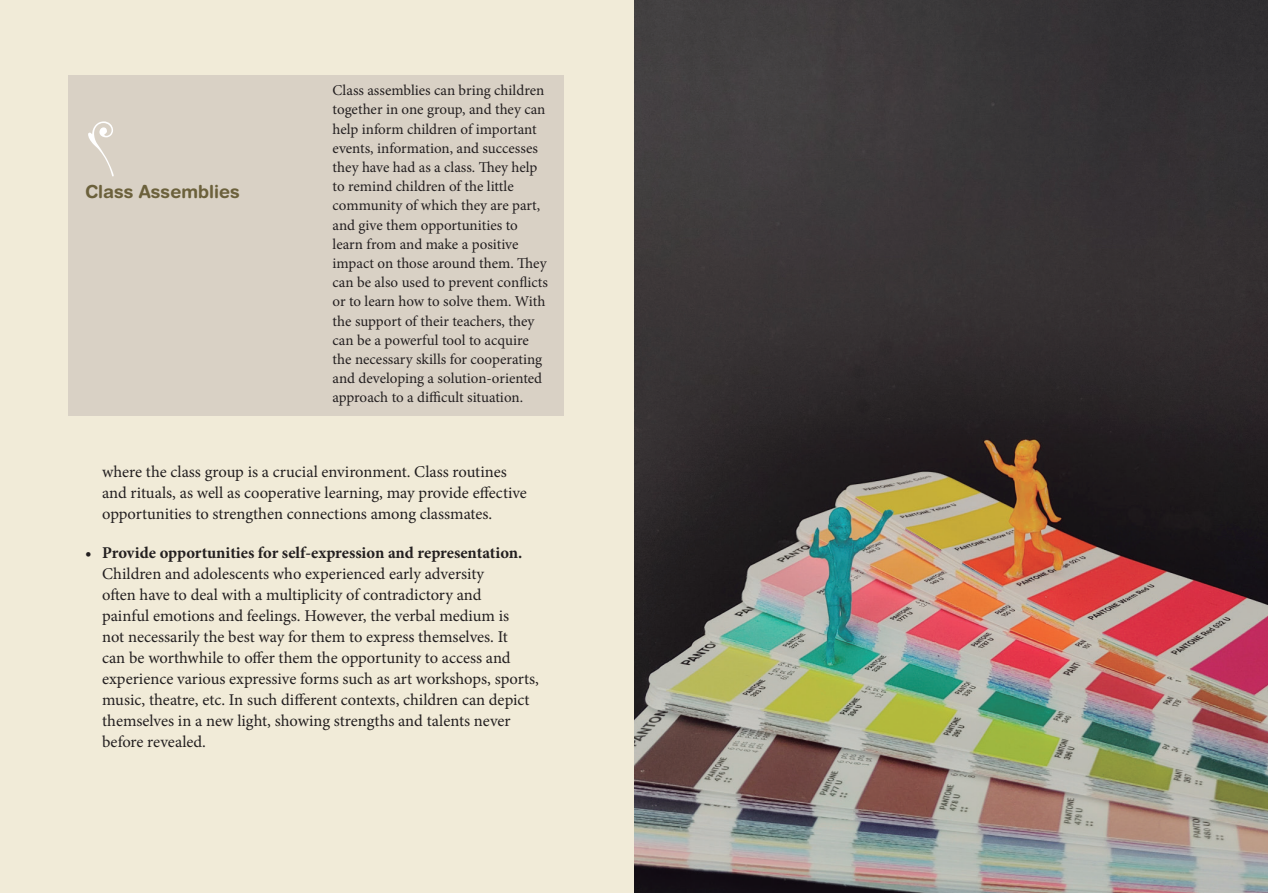
<style>
.page{position:relative;width:1268px;height:893px;background:#fff}
.page>*{position:absolute;margin:0;border:0;box-sizing:border-box;transform-origin:0 0}
.titulo_de_cuadros{font:700 18px "Helvetica Rounded";color:#6c613c}
.texto_1{font:16.5px/21px "Minion Pro";color:#231f20}
.texto_1-2{font:700 16.5px "Minion Pro";letter-spacing:-.005em;color:#231f20}
.t1{font:15px/19.2px "Minion Pro";color:#231f20}
</style>
<div class="page">
<div style="left:0;top:0;width:634px;height:893px;background:#f1ebd8"></div>
<div style="left:69px;top:75px;width:494px;height:341px;background:#d9d1c5"></div>
<img style="left:634px;top:0;width:633px;height:893px">
<p class="titulo_de_cuadros" style="left:85px;top:181px;width:156px">Class Assemblies</p>
<p class="t1" style="left:332px;top:81px;width:217px">Class assemblies can bring children together in one group, and they can help inform children of important events, information, and successes they have had as a class. They help to remind children of the little community of which they are part, and give them opportunities to learn from and make a positive impact on those around them. They can be also used to prevent conflicts or to learn how to solve them. With the support of their teachers, they can be a powerful tool to acquire the necessary skills for cooperating and developing a solution-oriented approach to a difficult situation.</p>
<p class="texto_1" style="left:102px;top:461px;width:426px">where the class group is a crucial environment. Class routines and rituals, as well as cooperative learning, may provide effective opportunities to strengthen connections among classmates.</p>
<p class="texto_1-2" style="left:85px;top:541px;width:439px">• Provide opportunities for self-expression and representation.</p>
<p class="texto_1" style="left:102px;top:563px;width:438px">Children and adolescents who experienced early adversity<br>often have to deal with a multiplicity of contradictory and<br>painful emotions and feelings. However, the verbal medium is<br>not necessarily the best way for them to express themselves. It<br>can be worthwhile to offer them the opportunity to access and experience various expressive forms such as art workshops, sports, music, theatre, etc. In such different contexts, children can depict themselves in a new light, showing strengths and talents never before revealed.</p>
</div>
